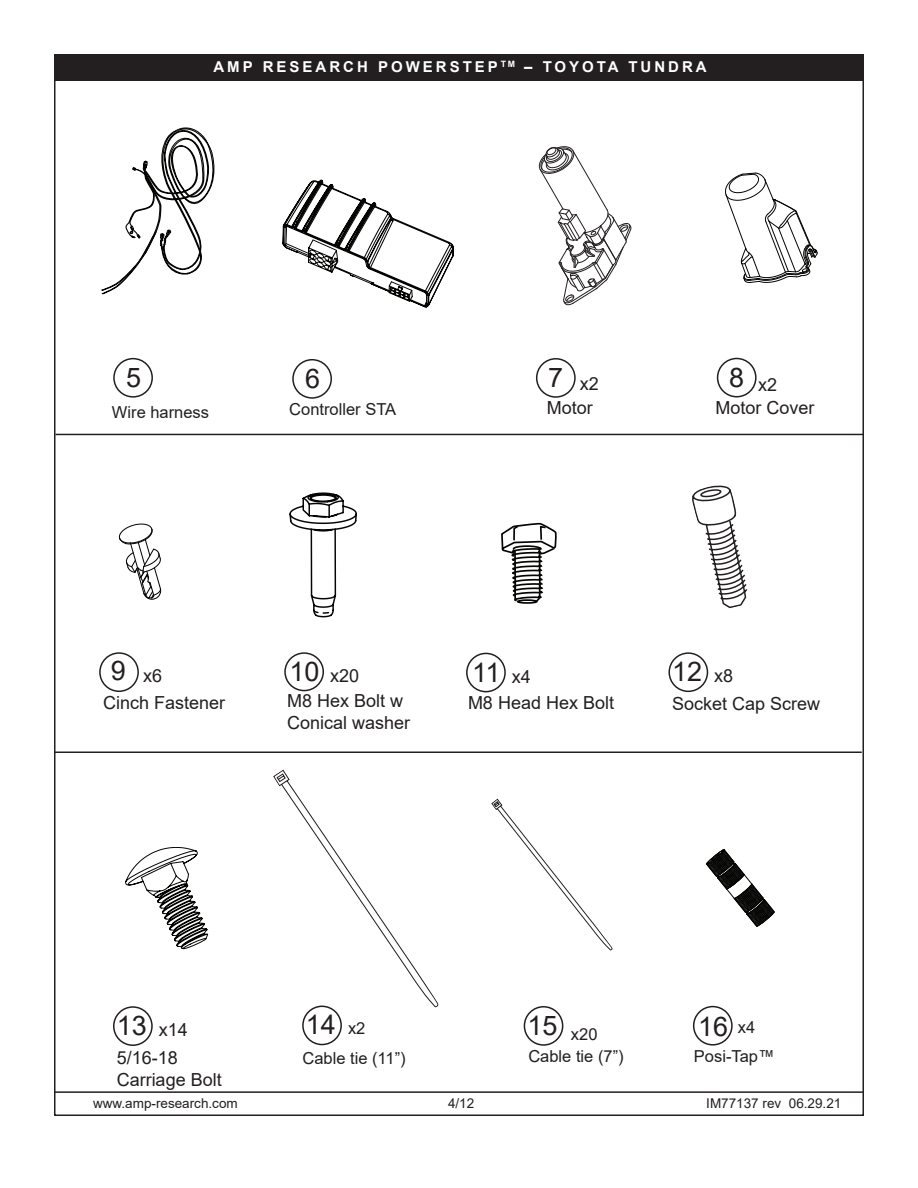
<style>
.page{position:relative;width:918px;height:1188px;background:#fff}
.page>*{position:absolute;margin:0;border:0;box-sizing:border-box;transform-origin:0 0}
.t1{font:27px "Arial";color:#231f20}
.t2{font:18px/23.9px "Arial";color:#231f20}
.t3{font:16.5px "Arial";color:#231f20}
.t4{font:700 15px "Arial";letter-spacing:.2em;color:#fff}
.t5{font:13.5px "Arial";color:#231f20}
.s1{font-size:27px}
.s2{font-size:18px}
.s3{font-size:16.5px}
</style>
<div class="page">
<div style="left:54px;top:55px;width:809px;height:26px;background:#231f20"></div>
<div style="left:113px;top:358px;width:40px;height:40px;border:2px solid #231f20;border-radius:50%"></div>
<svg style="left:101px;top:127px;width:114px;height:168px"></svg>
<div style="left:292px;top:359px;width:40px;height:40px;border:2px solid #231f20;border-radius:50%"></div>
<svg style="left:282px;top:179px;width:172px;height:129px"></svg>
<div style="left:668px;top:652px;width:40px;height:40px;border:2px solid #231f20;border-radius:50%"></div>
<svg style="left:692px;top:485px;width:56px;height:124px"></svg>
<svg style="left:725px;top:172px;width:93px;height:111px"></svg>
<div style="left:717px;top:358px;width:40px;height:39px;border:2px solid #231f20;border-radius:50%"></div>
<svg style="left:538px;top:146px;width:94px;height:160px"></svg>
<div style="left:536px;top:358px;width:40px;height:40px;border:2px solid #231f20;border-radius:50%"></div>
<svg style="left:118px;top:523px;width:44px;height:77px"></svg>
<div style="left:99px;top:652px;width:40px;height:40px;border:2px solid #231f20;border-radius:50%"></div>
<div style="left:284px;top:652px;width:40px;height:39px;border:2px solid #231f20;border-radius:50%"></div>
<div style="left:302px;top:1006px;width:40px;height:39px;border:2px solid #231f20;border-radius:50%"></div>
<svg style="left:273px;top:769px;width:166px;height:239px"></svg>
<svg style="left:491px;top:798px;width:122px;height:153px"></svg>
<div style="left:524px;top:1006px;width:39px;height:40px;border:2px solid #231f20;border-radius:50%"></div>
<div style="left:466px;top:653px;width:40px;height:39px;border:2px solid #231f20;border-radius:50%"></div>
<svg style="left:706px;top:850px;width:69px;height:77px"></svg>
<div style="left:693px;top:1006px;width:40px;height:40px;border:2px solid #231f20;border-radius:50%"></div>
<div style="left:113px;top:1006px;width:40px;height:40px;border:2px solid #231f20;border-radius:50%"></div>
<svg style="left:125px;top:847px;width:83px;height:102px"></svg>
<svg style="left:501px;top:523px;width:56px;height:81px"></svg>
<svg style="left:289px;top:492px;width:68px;height:125px"></svg>
<hr style="left:56px;top:434px;width:808px;height:1px;background:#231f20">
<hr style="left:54px;top:752px;width:808px;height:1px;background:#231f20">
<hr style="left:54px;top:1091px;width:809px;height:2px;background:#231f20">
<p class="t4" style="left:213px;top:56px;width:495px">AMP RESEARCH POWERSTEP <sup>TM</sup> – TOYOTA TUNDRA</p>
<h1 class="t1" style="left:126px;top:359px;width:17px">5</h1>
<p class="t3" style="left:112px;top:400px;width:99px">Wire harness</p>
<h1 class="t1" style="left:305px;top:360px;width:17px">6</h1>
<p class="t3" style="left:289px;top:397px;width:108px">Controller STA</p>
<p class="t2" style="left:547px;top:371px;width:54px"><sup>7</sup> x2<br>Motor</p>
<h1 class="t1" style="left:729px;top:359px;width:17px">8</h1>
<p class="t2" style="left:715px;top:396px;width:101px">Motor Cover</p>
<p class="t2" style="left:758px;top:372px;width:21px">x2</p>
<p class="t2" style="left:111px;top:663px;width:53px"><span class="s1">9</span> x6</p>
<p class="t2" style="left:290px;top:664px;width:71px"><span class="s1">10</span> x20</p>
<h1 class="t1" style="left:472px;top:654px;width:60px">11 <span class="s2">x4</span></h1>
<h1 class="t1" style="left:672px;top:653px;width:63px">12 <span class="s2">x8</span></h1>
<p class="t2" style="left:103px;top:691px;width:124px">Cinch Fastener</p>
<p class="t2" style="left:287px;top:689px;width:118px">M8 Hex Bolt w</p>
<p class="t2" style="left:468px;top:691px;width:148px">M8 Head Hex Bolt</p>
<p class="t2" style="left:287px;top:710px;width:125px">Conical washer</p>
<p class="t2" style="left:672px;top:692px;width:150px">Socket Cap Screw</p>
<p class="t2" style="left:117px;top:1018px;width:73px"><span class="s1">13</span> x14</p>
<p class="t2" style="left:117px;top:1047px;width:107px;line-height:21.6px">5/16-18<br>Carriage Bolt</p>
<h1 class="t1" style="left:306px;top:1006px;width:61px">14 <span class="s3">x2</span></h1>
<p class="t3" style="left:302px;top:1047px;width:105px">Cable tie (11”)</p>
<p class="t3" style="left:527px;top:1023px;width:72px"><sup>15</sup> x20</p>
<p class="t3" style="left:528px;top:1045px;width:97px">Cable tie (7”)</p>
<h1 class="t1" style="left:698px;top:1008px;width:32px">16</h1>
<p class="t3" style="left:694px;top:1045px;width:82px">Posi-Tap™</p>
<p class="t3" style="left:738px;top:1016px;width:19px">x4</p>
<p class="t5" style="left:93px;top:1094px;width:146px">www.amp-research.com</p>
<p class="t5" style="left:448px;top:1094px;width:28px">4/12</p>
<p class="t5" style="left:706px;top:1094px;width:137px">IM77137 rev 06.29.21</p>
</div>
